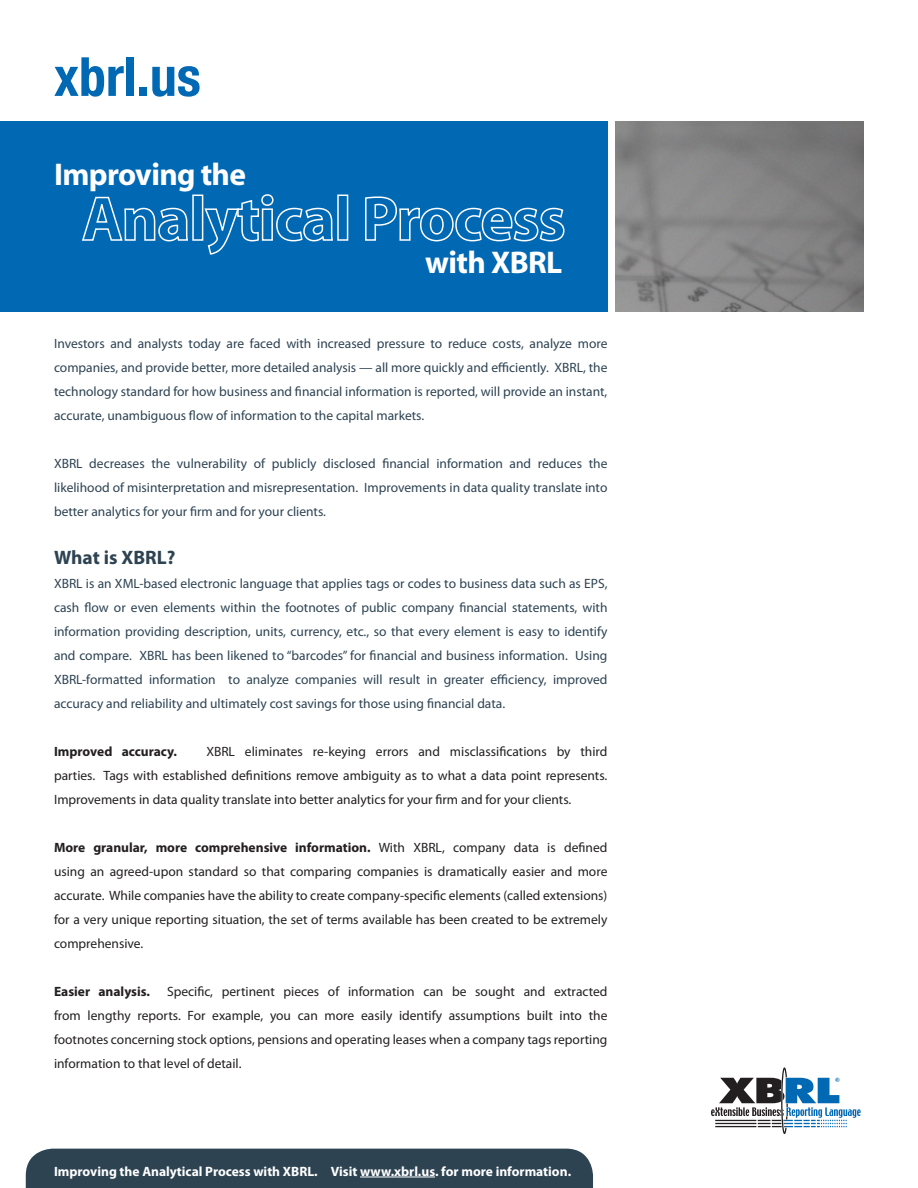
<style>
.page{position:relative;width:918px;height:1188px;background:#fff}
.page>*{position:absolute;margin:0;border:0;box-sizing:border-box;transform-origin:0 0}
.t1{font:700 condensed 54px "Helvetica Neue";color:#0168b3}
.t2{font:700 31.5px "Myriad";letter-spacing:-.02em;color:#fff}
.t3{font:700 19.5px "Myriad Pro";color:#2d4352}
.t4{font:13.5px/24px "Myriad Pro";color:#2d4352;text-align:justify}
.t5{font:13.5px/24px "Myriad Pro";color:#231f20;text-align:justify}
.t6{font:700 13.5px "Myriad Pro";color:#fff}
.t7{font:700 13.5px "Myriad Pro";color:#231f20}
.s1{font-weight:700}
</style>
<div class="page">
<div style="left:0;top:122px;width:608px;height:190px;background:#0168b3"></div>
<img style="left:615px;top:122px;width:249px;height:190px">
<div style="left:26px;top:1149px;width:567px;height:39px;background:#2d4352"></div>
<hr style="left:360px;top:1177px;width:75px;height:1px;background:#fff">
<svg style="left:711px;top:1067px;width:150px;height:67px"></svg>
<svg style="left:82px;top:196px;width:106px;height:46px"></svg>
<div style="left:192px;top:195px;width:11px;height:46px;border:2px solid #fff"></div>
<svg style="left:204px;top:194px;width:129px;height:61px"></svg>
<div style="left:337px;top:195px;width:11px;height:46px;border:2px solid #fff"></div>
<svg style="left:365px;top:196px;width:200px;height:46px"></svg>
<p class="t1" style="left:54px;top:44px;width:148px">xbrl.us</p>
<p class="t2" style="left:54px;top:158px;width:194px">Improving the</p>
<p class="t2" style="left:425px;top:246px;width:138px">with XBRL</p>
<p class="t4" style="left:54px;top:331px;width:555px">Investors and analysts today are faced with increased pressure to reduce costs, analyze more companies, and provide better, more detailed analysis — all more quickly and efficiently. XBRL, the technology standard for how business and financial information is reported, will provide an instant, accurate, unambiguous flow of information to the capital markets.</p>
<p class="t4" style="left:54px;top:451px;width:555px">XBRL decreases the vulnerability of publicly disclosed financial information and reduces the likelihood of misinterpretation and misrepresentation. Improvements in data quality translate into better analytics for your firm and for your clients.</p>
<p class="t3" style="left:54px;top:544px;width:123px">What is XBRL?</p>
<p class="t4" style="left:54px;top:571px;width:555px">XBRL is an XML-based electronic language that applies tags or codes to business data such as EPS, cash flow or even elements within the footnotes of public company financial statements, with information providing description, units, currency, etc., so that every element is easy to identify and compare. XBRL has been likened to “barcodes” for financial and business information. Using XBRL-formatted information to analyze companies will result in greater efficiency, improved accuracy and reliability and ultimately cost savings for those using financial data.</p>
<p class="t7" style="left:54px;top:742px;width:125px">Improved accuracy.</p>
<p class="t5" style="left:54px;top:739px;width:555px;text-indent:152px">XBRL eliminates re-keying errors and misclassifications by third parties. Tags with established definitions remove ambiguity as to what a data point represents.<br>Improvements in data quality translate into better analytics for your firm and for your clients.</p>
<p class="t5" style="left:54px;top:835px;width:555px"><span class="s1">More granular, more comprehensive information.</span> With XBRL, company data is defined using an agreed-upon standard so that comparing companies is dramatically easier and more accurate. While companies have the ability to create company-specific elements (called extensions) for a very unique reporting situation, the set of terms available has been created to be extremely comprehensive.</p>
<p class="t7" style="left:54px;top:982px;width:97px">Easier analysis.</p>
<p class="t5" style="left:54px;top:979px;width:555px;text-indent:113px">Specific, pertinent pieces of information can be sought and extracted from lengthy reports. For example, you can more easily identify assumptions built into the footnotes concerning stock options, pensions and operating leases when a company tags reporting information to that level of detail.</p>
<p class="t6" style="left:54px;top:1162px;width:519px">Improving the Analytical Process with XBRL. Visit www.xbrl.us. for more information.</p>
</div>
